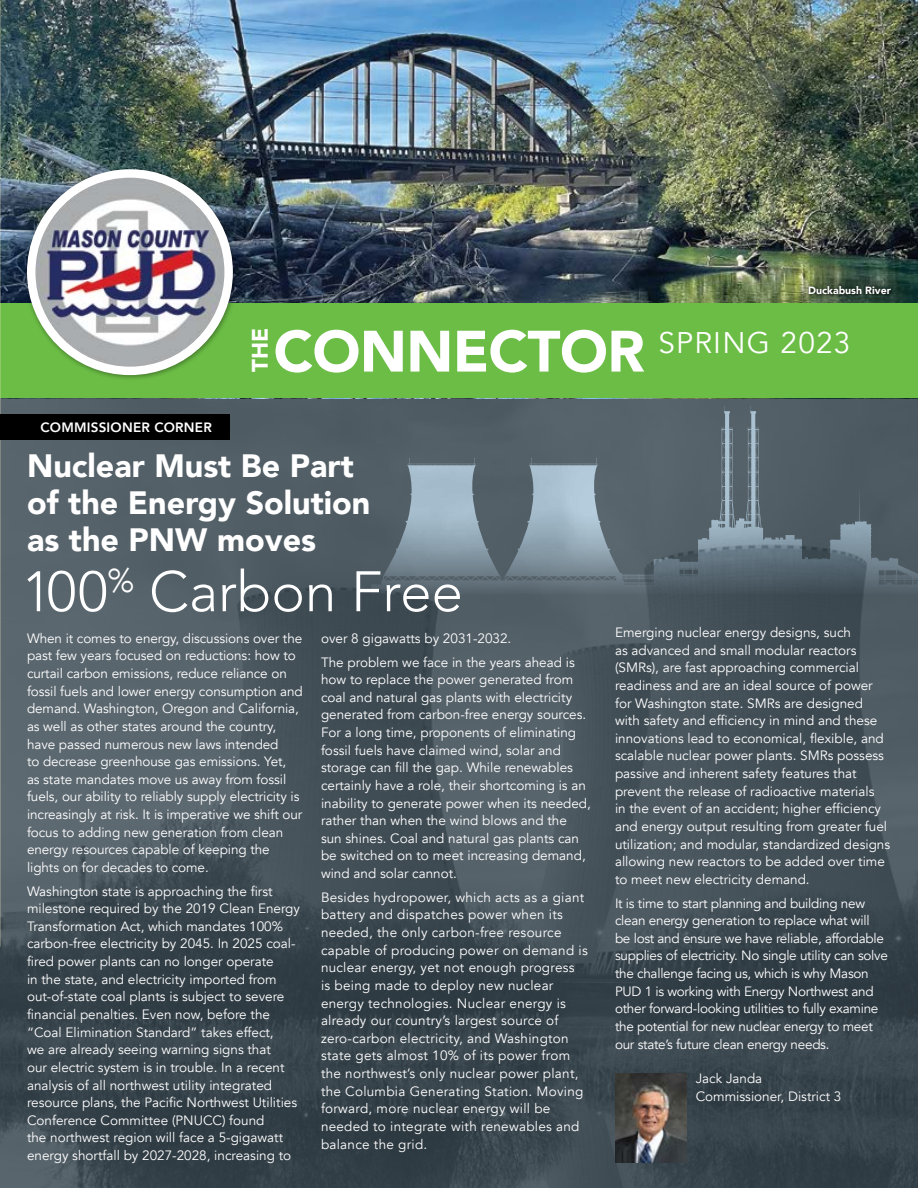
<style>
.page{position:relative;width:918px;height:1188px;background:#fff}
.page>*{position:absolute;margin:0;border:0;box-sizing:border-box;transform-origin:0 0}
.t1{font:300 56.4px "Avenir";color:#fff}
.t2{font:900 32.25px/36.6px "Avenir";color:#fff}
.t3{font:29.85px "Avenir";letter-spacing:.04em;color:#fff}
.t4{font:900 22.5px "Avenir";color:#fff}
.t5{font:13.5px/17.7px "Avenir";color:#fff}
.t6{font:13.5px/17.7px "Avenir";letter-spacing:.02em;color:#fff}
.t7{font:13.5px/17.7px "Avenir";letter-spacing:-.02em;color:#fff}
.t8{font:800 13.5px "Avenir";letter-spacing:.015em;color:#fff}
.t9{font:900 10.5px "Avenir";color:#fff}
.s1{font-weight:900;font-size:57.6px}
</style>
<div class="page">
<img style="left:0;top:398px;width:918px;height:790px">
<img style="left:1px;top:0;width:917px;height:304px">
<div style="left:0;top:304px;width:918px;height:94px;background:#6bbd45"></div>
<svg style="left:371px;top:398px;width:547px;height:196px;background:#606e78"></svg>
<div style="left:23px;top:165px;width:216px;height:216px;background:#000;opacity:.4"></div>
<div style="left:27px;top:169px;width:206px;height:206px;background:#fff;border-radius:50%"></div>
<img style="left:35px;top:178px;width:189px;height:189px;border-radius:94px">
<svg style="left:807px;top:284px;width:86px;height:12px"></svg>
<div style="left:0;top:414px;width:230px;height:26px;background:#000"></div>
<img style="left:615px;top:1073px;width:72px;height:90px">
<img style="left:0;top:0;width:1px;height:427px">
<p class="t9" style="left:808px;top:281px;width:84px">Duckabush River</p>
<p class="t8" style="left:40px;top:417px;width:173px">COMMISSIONER CORNER</p>
<h3 class="t4" style="left:241px;top:372px;width:45px;rotate:-90deg">THE</h3>
<h3 class="t3" style="left:274px;top:325px;width:578px"><span class="s1">CONNECTOR</span> SPRING 2023</h3>
<h2 class="t2" style="left:27px;top:447px;width:345px">Nuclear Must Be Part of the Energy Solution as the PNW moves</h2>
<h1 class="t1" style="left:22px;top:558px;width:442px">100<sup>%</sup> Carbon Free</h1>
<p class="t5" style="left:27px;top:629px;width:277px">When it comes to energy, discussions over the past few years focused on reductions: how to curtail carbon emissions, reduce reliance on fossil fuels and lower energy consumption and demand. Washington, Oregon and California, as well as other states around the country, have passed numerous new laws intended<br>to decrease greenhouse gas emissions. Yet,<br>as state mandates move us away from fossil fuels, our ability to reliably supply electricity is increasingly at risk. It is imperative we shift our focus to adding new generation from clean energy resources capable of keeping the lights on for decades to come.</p>
<p class="t5" style="left:27px;top:882px;width:275px">Washington state is approaching the first milestone required by the 2019 Clean Energy Transformation Act, which mandates 100% carbon-free electricity by 2045. In 2025 coal&shy;fired power plants can no longer operate<br>in the state, and electricity imported from out-of-state coal plants is subject to severe financial penalties. Even now, before the “Coal Elimination Standard” takes effect,<br>we are already seeing warning signs that<br>our electric system is in trouble. In a recent analysis of all northwest utility integrated resource plans, the Pacific Northwest Utilities Conference Committee (PNUCC) found<br>the northwest region will face a 5-gigawatt energy shortfall by 2027-2028, increasing to</p>
<p class="t5" style="left:321px;top:627px;width:255px;line-height:23.7px">over 8 gigawatts by 2031-2032.<br>The problem we face in the years ahead is</p>
<p class="t5" style="left:321px;top:671px;width:271px">how to replace the power generated from coal and natural gas plants with electricity generated from carbon-free energy sources.<br>For a long time, proponents of eliminating fossil fuels have claimed wind, solar and storage can fill the gap. While renewables certainly have a role, their shortcoming is an inability to generate power when its needed, rather than when the wind blows and the sun shines. Coal and natural gas plants can be switched on to meet increasing demand, wind and solar cannot.</p>
<p class="t6" style="left:321px;top:888px;width:268px">Besides hydropower, which acts as a giant battery and dispatches power when its needed, the only carbon-free resource capable of producing power on demand is nuclear energy, yet not enough progress<br>is being made to deploy new nuclear energy technologies. Nuclear energy is already our country’s largest source of zero-carbon electricity, and Washington state gets almost 10% of its power from the northwest’s only nuclear power plant, the Columbia Generating Station. Moving forward, more nuclear energy will be needed to integrate with renewables and balance the grid.</p>
<p class="t5" style="left:615px;top:624px;width:277px">Emerging nuclear energy designs, such<br>as advanced and small modular reactors (SMRs), are fast approaching commercial readiness and are an ideal source of power for Washington state. SMRs are designed with safety and efficiency in mind and these innovations lead to economical, flexible, and scalable nuclear power plants. SMRs possess passive and inherent safety features that prevent the release of radioactive materials<br>in the event of an accident; higher efficiency and energy output resulting from greater fuel utilization; and modular, standardized designs allowing new reactors to be added over time to meet new electricity demand.</p>
<p class="t7" style="left:615px;top:894px;width:274px">It is time to start planning and building new clean energy generation to replace what will be lost and ensure we have reliable, affordable supplies of electricity. No single utility can solve the challenge facing us, which is why Mason PUD 1 is working with Energy Northwest and other forward-looking utilities to fully examine the potential for new nuclear energy to meet our state’s future clean energy needs.</p>
<p class="t5" style="left:696px;top:1070px;width:147px">Jack Janda<br>Commissioner, District 3</p>
</div>
